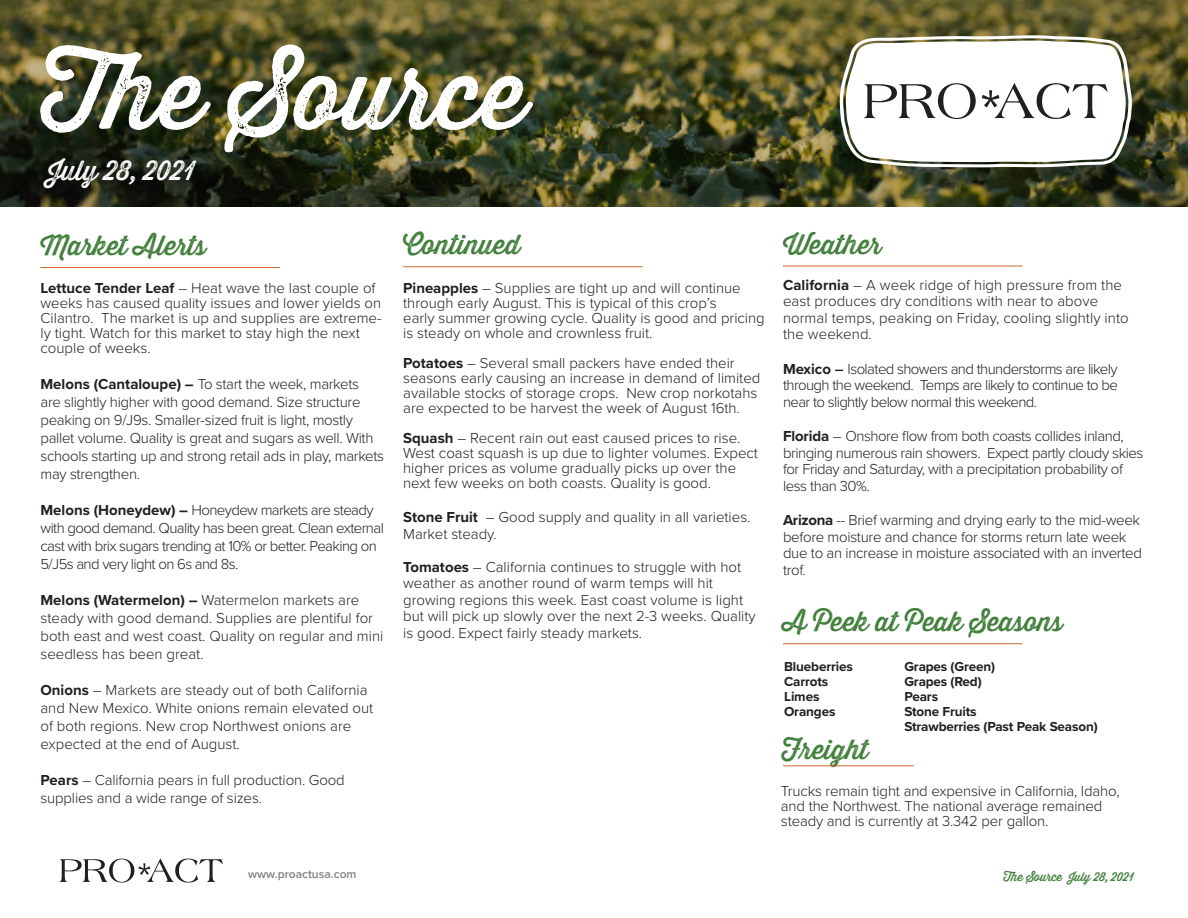
<style>
.page{position:relative;width:1188px;height:918px;background:#fff}
.page>*{position:absolute;margin:0;border:0;box-sizing:border-box;transform-origin:0 0}
.t1{font:99px "Thirsty Rough Reg One";color:#fff}
.t2{font:27px "Thirsty Rough Reg One";color:#42803c}
.t3{font:27px "Thirsty Rough Reg Two";color:#fff}
.t4{font:300 15px/15px "Proxima Nova";color:#231f20}
.t5{font:300 15px/18px "Proxima Nova";letter-spacing:-.02em;color:#231f20}
.t6{font:300 15px/18px "Proxima Nova";letter-spacing:-.04em;color:#231f20}
.t7{font:300 15px/16.5px "Proxima Nova";letter-spacing:-.03em;color:#231f20}
.t8{font:700 13.5px "Proxima Nova";letter-spacing:-.01em;color:#231f20}
.t9{font:12px "Thirsty Rough Reg One";color:#42803c}
.t10{font:600 12px "Proxima Nova";color:#808285}
.s1{font-weight:700}
.s2{font-weight:600}
</style>
<div class="page">
<img style="left:0;top:0;width:1188px;height:207px">
<hr style="left:40px;top:267px;width:240px;height:1px;background:#d16727">
<hr style="left:783px;top:266px;width:239px;height:1px;background:#d16727">
<hr style="left:403px;top:266px;width:240px;height:1px;background:#d16727">
<hr style="left:783px;top:643px;width:239px;height:1px;background:#d16727">
<hr style="left:783px;top:765px;width:131px;height:1px;background:#d16727">
<svg style="left:840px;top:35px;width:292px;height:132px"></svg>
<svg style="left:59px;top:859px;width:164px;height:24px"></svg>
<h1 class="t1" style="left:40px;top:20px;width:488px">The Source</h1>
<h2 class="t3" style="left:47px;top:150px;width:149px">July 28, 2021</h2>
<h2 class="t2" style="left:40px;top:226px;width:167px">Market Alerts</h2>
<h2 class="t2" style="left:403px;top:225px;width:119px">Continued</h2>
<h2 class="t2" style="left:783px;top:225px;width:100px">Weather</h2>
<p class="t4" style="left:40px;top:280px;width:343px"><span class="s1">Lettuce Tender Leaf</span> – Heat wave the last couple of weeks has caused quality issues and lower yields on Cilantro. The market is up and supplies are extreme&shy;ly tight. Watch for this market to stay high the next couple of weeks.</p>
<p class="t5" style="left:40px;top:374px;width:345px"><span class="s1">Melons (Cantaloupe) –</span> To start the week, markets<br>are slightly higher with good demand. Size structure peaking on 9/J9s. Smaller-sized fruit is light, mostly pallet volume. Quality is great and sugars as well. With schools starting up and strong retail ads in play, markets may strengthen.</p>
<p class="t6" style="left:40px;top:500px;width:345px"><span class="s1">Melons (Honeydew) –</span> Honeydew markets are steady with good demand. Quality has been great. Clean external cast with brix sugars trending at 10% or better. Peaking on 5/J5s and very light on 6s and 8s.</p>
<p class="t4" style="left:40px;top:590px;width:344px;line-height:18px"><span class="s1">Melons (Watermelon) –</span> Watermelon markets are steady with good demand. Supplies are plentiful for both east and west coast. Quality on regular and mini seedless has been great.</p>
<p class="t4" style="left:40px;top:680px;width:334px;line-height:18px"><span class="s1">Onions</span> – Markets are steady out of both California and New Mexico. White onions remain elevated out of both regions. New crop Northwest onions are expected at the end of August.</p>
<p class="t4" style="left:40px;top:772px;width:306px"><span class="s1">Pears</span> – California pears in full production. Good</p>
<p class="t4" style="left:40px;top:790px;width:223px">supplies and a wide range of sizes.</p>
<p class="t4" style="left:403px;top:280px;width:339px"><span class="s1">Pineapples</span> – Supplies are tight up and will continue through early August. This is typical of this crop’s</p>
<p class="t4" style="left:403px;top:310px;width:363px">early summer growing cycle. Quality is good and pricing is steady on whole and crownless fruit.</p>
<p class="t4" style="left:403px;top:355px;width:359px"><span class="s1">Potatoes</span> – Several small packers have ended their seasons early causing an increase in demand of limited available stocks of storage crops. New crop norkotahs are expected to be harvest the week of August 16th.</p>
<p class="t4" style="left:403px;top:430px;width:356px"><span class="s1">Squash</span> – Recent rain out east caused prices to rise.<br>West coast squash is up due to lighter volumes. Expect higher prices as volume gradually picks up over the next few weeks on both coasts. Quality is good.</p>
<p class="t4" style="left:403px;top:508px;width:349px;line-height:16.5px"><span class="s1">Stone Fruit</span> – Good supply and quality in all varieties.<br>Market steady.</p>
<p class="t4" style="left:403px;top:558px;width:340px;line-height:16.5px"><span class="s1">Tomatoes</span> – California continues to struggle with hot weather as another round of warm temps will hit</p>
<p class="t4" style="left:403px;top:591px;width:354px;line-height:16.5px">growing regions this week. East coast volume is light but will pick up slowly over the next 2-3 weeks. Quality is good. Expect fairly steady markets.</p>
<p class="t4" style="left:783px;top:276px;width:341px;line-height:16.5px"><span class="s1">California</span> – A week ridge of high pressure from the east produces dry conditions with near to above</p>
<p class="t4" style="left:783px;top:309px;width:347px;line-height:16.5px">normal temps, peaking on Friday, cooling slightly into the weekend.</p>
<p class="t4" style="left:783px;top:360px;width:336px;line-height:16.5px;text-align:justify"><span class="s1">Mexico</span> <span class="s2">–</span> Isolated showers and thunderstorms are likely through the weekend. Temps are likely to continue to be near to slightly below normal this weekend.</p>
<p class="t7" style="left:783px;top:427px;width:362px"><span class="s1">Florida</span> – Onshore flow from both coasts collides inland, bringing numerous rain showers. Expect partly cloudy skies for Friday and Saturday, with a precipitation probability of less than 30%.</p>
<p class="t5" style="left:783px;top:511px;width:361px;line-height:16.5px"><span class="s1">Arizona</span> -- Brief warming and drying early to the mid-week before moisture and chance for storms return late week due to an increase in moisture associated with an inverted trof.</p>
<h2 class="t2" style="left:783px;top:601px;width:281px">A Peek at Peak Seasons</h2>
<p class="t8" style="left:784px;top:656px;width:70px">Blueberries</p>
<p class="t8" style="left:784px;top:671px;width:46px">Carrots</p>
<p class="t8" style="left:784px;top:686px;width:37px">Limes</p>
<p class="t8" style="left:784px;top:701px;width:53px">Oranges</p>
<h2 class="t2" style="left:782px;top:729px;width:88px">Freight</h2>
<p class="t8" style="left:904px;top:656px;width:92px">Grapes (Green)</p>
<p class="t8" style="left:904px;top:671px;width:79px">Grapes (Red)</p>
<p class="t8" style="left:904px;top:686px;width:35px">Pears</p>
<p class="t8" style="left:904px;top:701px;width:74px">Stone Fruits</p>
<p class="t8" style="left:904px;top:716px;width:195px">Strawberries (Past Peak Season)</p>
<p class="t4" style="left:781px;top:782px;width:340px">Trucks remain tight and expensive in California, Idaho, and the Northwest. The national average remained steady and is currently at 3.342 per gallon.</p>
<p class="t10" style="left:248px;top:865px;width:110px">www.proactusa.com</p>
<p class="t9" style="left:1003px;top:867px;width:132px">The Source July 28, 2021</p>
</div>
